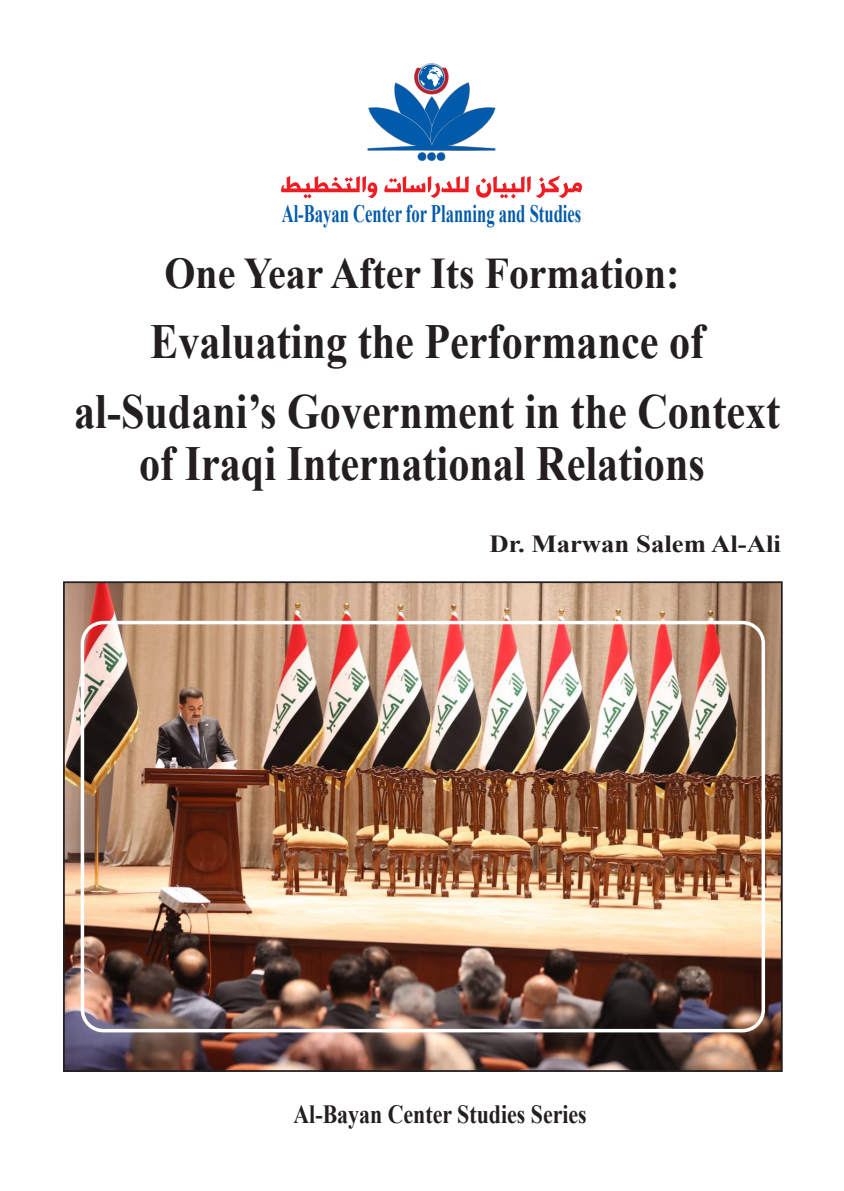
<style>
.page{position:relative;width:844px;height:1191px;background:#fff}
.page>*{position:absolute;margin:0;border:0;box-sizing:border-box;transform-origin:0 0}
.t1{font:700 49px/52.5px "Times New Roman";color:#231f20;text-align:center;scale:.86 1}
.t2{font:700 43.75px "Times New Roman";color:#231f20;scale:.91 1}
.t3{font:700 26.25px "Times New Roman";color:#231f20;scale:.83 1}
.t4{font:700 25.2px "Times New Roman";color:#015aaa;scale:.66 1}
.t5{font:700 24.5px "Times New Roman";color:#231f20;scale:1.09 1}
</style>
<div class="page">
<svg style="left:281px;top:176px;width:301px;height:23px"></svg>
<svg style="left:367px;top:63px;width:128px;height:98px"></svg>
<div style="left:437px;top:152px;width:8px;height:9px;background:#015aaa;border-radius:50%"></div>
<div style="left:418px;top:152px;width:8px;height:9px;background:#015aaa;border-radius:50%"></div>
<img style="left:66px;top:584px;width:713px;height:484px">
<div style="left:63px;top:581px;width:719px;height:490px;border:2px solid #231f20"></div>
<div style="left:81px;top:621px;width:683px;height:411px;border:4px solid #fff;border-radius:21px"></div>
<p class="t4" style="left:281px;top:195px;width:455px">Al-Bayan Center for Planning and Studies</p>
<p class="t2" style="left:164px;top:241px;width:567px">One Year After Its Formation:</p>
<p class="t1" style="left:150px;top:313px;width:645px">Evaluating the Performance of</p>
<p class="t1" style="left:74px;top:383px;width:822px">al-Sudani’s Government in the Context of Iraqi International Relations</p>
<p class="t5" style="left:489px;top:525px;width:269px">Dr. Marwan Salem Al-Ali</p>
<p class="t3" style="left:293px;top:1094px;width:355px">Al-Bayan Center Studies Series</p>
</div>
